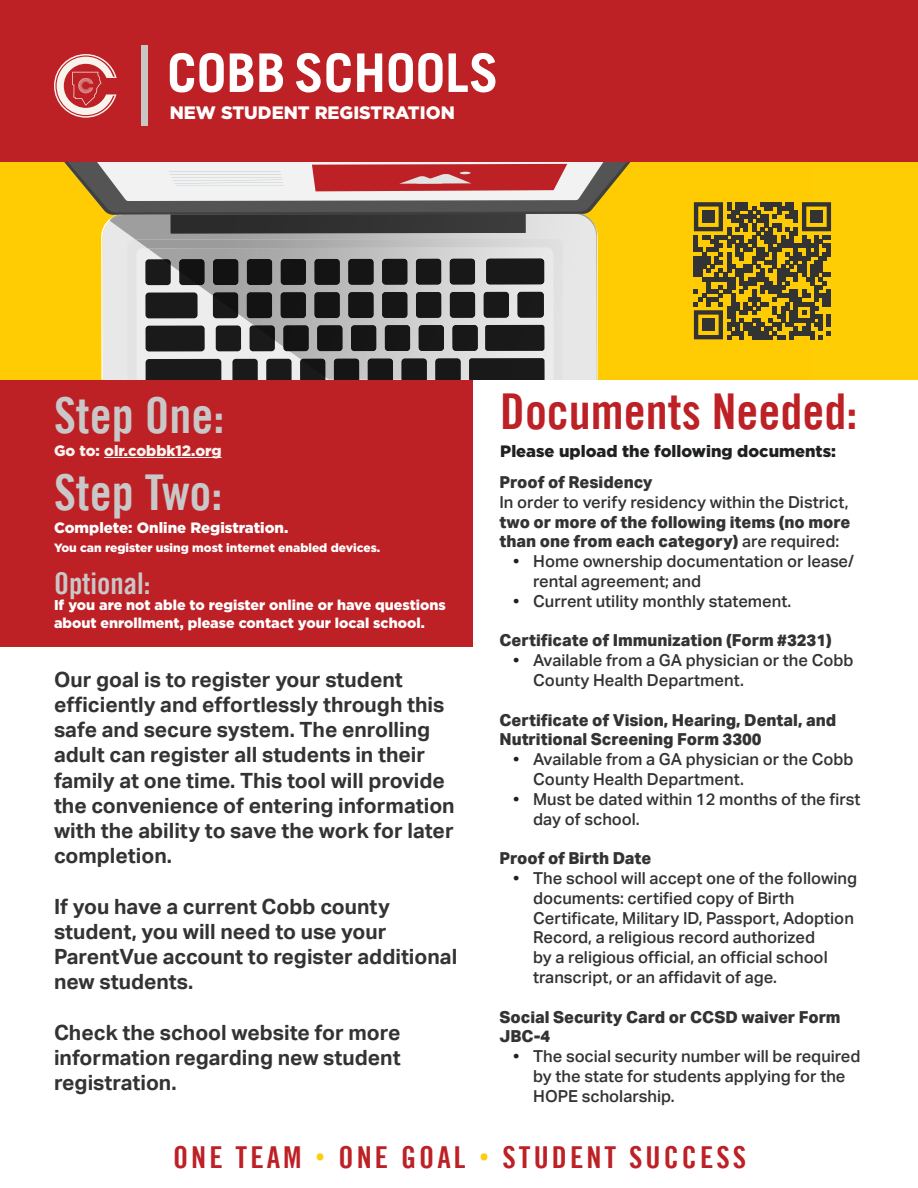
<style>
.page{position:relative;width:918px;height:1188px;background:#fff}
.page>*{position:absolute;margin:0;border:0;box-sizing:border-box;transform-origin:0 0}
.t1{font:49.5px "Trade Gothic LT Bold Cond Twenty";color:#c9c7c7}
.t2{font:49.5px "Trade Gothic LT Bold Cond Twenty";color:#bd2025}
.t3{font:30.3px "Trade Gothic LT Bold Cond Twenty";letter-spacing:.1em;color:#bd2025}
.t4{font:30px "Trade Gothic LT Bold Cond Twenty";color:#c9c7c7}
.t5{font:700 21px/25.2px "Aktiv Grotesk";color:#333}
.t6{font:900 18px "Gotham";color:#fff}
.t7{font:500 16.5px/19.8px "Aktiv Grotesk";color:#333}
.t8{font:800 16.5px/19.8px "Aktiv Grotesk";color:#333}
.t9{font:900 16.5px "Gotham";color:#1f2020}
.t10{font:900 15px "Gotham";color:#fff}
.t11{font:900 15px "Gotham";color:#f8f3ed}
.t12{font:900 14.25px/17.1px "Gotham";color:#fff}
.t13{font:900 12px "Gotham";color:#fff}
.s1{font-weight:500}
.s2{color:#231f20}
.s3{font-family:"Open Sans";color:#fecd08}
</style>
<div class="page">
<div style="left:0;top:0;width:918px;height:162px;background:#bd2025"></div>
<svg style="left:54px;top:54px;width:63px;height:64px"></svg>
<div style="left:141px;top:45px;width:7px;height:81px;background:#c8c7c6"></div>
<svg style="left:170px;top:53px;width:54px;height:39px"></svg>
<svg style="left:230px;top:53px;width:23px;height:39px"></svg>
<svg style="left:259px;top:53px;width:24px;height:39px"></svg>
<svg style="left:296px;top:53px;width:55px;height:39px"></svg>
<svg style="left:357px;top:53px;width:25px;height:39px"></svg>
<svg style="left:389px;top:53px;width:54px;height:39px"></svg>
<svg style="left:449px;top:53px;width:46px;height:39px"></svg>
<div style="left:0;top:380px;width:472px;height:267px;background:#bd2025"></div>
<hr style="left:104px;top:457px;width:118px;height:1px;background:#f8f3ed">
<div style="left:0;top:162px;width:918px;height:218px;background:#ffcd03"></div>
<div style="left:103px;top:234px;width:24px;height:146px;background:#e8e8e8"></div>
<svg style="left:127px;top:240px;width:9px;height:140px"></svg>
<svg style="left:136px;top:248px;width:127px;height:132px;fill:#ededed"></svg>
<div style="left:145px;top:259px;width:26px;height:26px;background:#1a1a1a;border-radius:4px"></div>
<div style="left:213px;top:292px;width:25px;height:26px;background:#1a1a1a;border-radius:4px"></div>
<div style="left:145px;top:292px;width:53px;height:26px;background:#1a1a1a;border-radius:4px"></div>
<div style="left:216px;top:325px;width:25px;height:26px;background:#1a1a1a;border-radius:4px"></div>
<div style="left:146px;top:326px;width:59px;height:25px;background:#1a1a1a;border-radius:4px"></div>
<div style="left:250px;top:325px;width:25px;height:26px;background:#1a1a1a;border-radius:3px"></div>
<svg style="left:232px;top:359px;width:26px;height:21px"></svg>
<div style="left:146px;top:359px;width:75px;height:21px;background:#1a1a1a"></div>
<img style="left:596px;top:234px;width:1px;height:146px">
<div style="left:540px;top:234px;width:56px;height:146px;background:#e7e7e7"></div>
<img style="left:110px;top:234px;width:430px;height:6px">
<img style="left:534px;top:239px;width:29px;height:141px">
<img style="left:136px;top:239px;width:398px;height:9px">
<img style="left:263px;top:248px;width:291px;height:132px">
<img style="left:234px;top:248px;width:30px;height:77px">
<img style="left:176px;top:248px;width:59px;height:48px">
<img style="left:148px;top:248px;width:29px;height:21px">
<svg style="left:163px;top:259px;width:8px;height:6px"></svg>
<img style="left:179px;top:259px;width:26px;height:26px">
<img style="left:213px;top:259px;width:25px;height:26px">
<img style="left:247px;top:259px;width:25px;height:26px">
<img style="left:281px;top:259px;width:25px;height:26px">
<img style="left:314px;top:259px;width:26px;height:26px">
<img style="left:348px;top:259px;width:26px;height:26px">
<img style="left:382px;top:259px;width:25px;height:26px">
<img style="left:416px;top:259px;width:25px;height:26px">
<img style="left:450px;top:259px;width:25px;height:26px">
<img style="left:213px;top:292px;width:25px;height:22px">
<img style="left:247px;top:292px;width:25px;height:26px">
<img style="left:281px;top:292px;width:25px;height:26px">
<img style="left:314px;top:292px;width:26px;height:26px">
<img style="left:348px;top:292px;width:26px;height:26px">
<img style="left:382px;top:292px;width:25px;height:26px">
<img style="left:416px;top:292px;width:25px;height:26px">
<img style="left:450px;top:292px;width:25px;height:26px">
<img style="left:484px;top:292px;width:25px;height:26px">
<img style="left:518px;top:292px;width:26px;height:26px">
<img style="left:254px;top:325px;width:21px;height:16px">
<img style="left:283px;top:325px;width:26px;height:26px">
<img style="left:317px;top:325px;width:26px;height:26px">
<img style="left:351px;top:325px;width:25px;height:26px">
<img style="left:385px;top:325px;width:25px;height:26px">
<img style="left:419px;top:325px;width:25px;height:26px">
<img style="left:452px;top:325px;width:26px;height:26px">
<div style="left:485px;top:325px;width:59px;height:26px;background:#191919"></div>
<img style="left:486px;top:259px;width:58px;height:25px">
<img style="left:301px;top:359px;width:24px;height:18px">
<img style="left:334px;top:359px;width:25px;height:21px">
<img style="left:368px;top:359px;width:25px;height:21px">
<img style="left:402px;top:358px;width:25px;height:22px">
<img style="left:435px;top:358px;width:26px;height:22px">
<div style="left:469px;top:358px;width:75px;height:22px;background:#191919"></div>
<svg style="left:64px;top:162px;width:567px;height:72px"></svg>
<svg style="left:694px;top:202px;width:137px;height:137px"></svg>
<div style="left:702px;top:211px;width:13px;height:12px;background:#333"></div>
<div style="left:810px;top:211px;width:13px;height:12px;background:#333"></div>
<div style="left:702px;top:319px;width:13px;height:12px;background:#333"></div>
<p class="t6" style="left:170px;top:102px;width:287px">NEW STUDENT REGISTRATION</p>
<p class="t1" style="left:54px;top:385px;width:172px">Step One:</p>
<p class="t11" style="left:54px;top:442px;width:169px">Go to: olr.cobbk12.org</p>
<p class="t1" style="left:54px;top:463px;width:170px">Step Two:</p>
<p class="t10" style="left:54px;top:519px;width:236px">Complete: Online Registration.</p>
<p class="t13" style="left:54px;top:541px;width:328px">You can register using most internet enabled devices.</p>
<p class="t4" style="left:54px;top:565px;width:98px">Optional:</p>
<p class="t12" style="left:54px;top:597px;width:393px">If you are not able to register online or have questions about enrollment, please contact your local school.</p>
<p class="t5" style="left:54px;top:667px;width:402px">Our goal is to register your student efficiently and effortlessly through this safe and secure system. The enrolling adult can register all students in their family at one time. This tool will provide the convenience of entering information with the ability to save the work for later completion.</p>
<p class="t5" style="left:54px;top:894px;width:405px">If you have a current Cobb county student, you will need to use your<br>ParentVue account to register additional new students.</p>
<p class="t5" style="left:54px;top:1020px;width:348px;text-align:justify">Check the school website for more information regarding new student registration.</p>
<p class="t2" style="left:500px;top:381px;width:359px">Documents Needed:</p>
<p class="t9" style="left:500px;top:441px;width:337px">Please upload the following documents:</p>
<p class="t8" style="left:500px;top:472px;width:155px">Proof of Residency</p>
<p class="t8" style="left:500px;top:492px;width:352px;text-align:justify"><span class="s1">In order to verify residency within the District, </span>two or more of the following items (no more than one from each category) <span class="s1">are required:</span></p>
<p class="t7" style="left:533px;top:552px;width:322px;text-indent:-20px"><span class="s2">•</span> Home ownership documentation or lease/ rental agreement; and</p>
<p class="t7" style="left:513px;top:591px;width:280px"><span class="s2">•</span> Current utility monthly statement.</p>
<p class="t8" style="left:500px;top:631px;width:334px">Certificate of Immunization (Form #3231)</p>
<p class="t7" style="left:533px;top:651px;width:322px;text-indent:-20px"><span class="s2">•</span> Available from a GA physician or the Cobb<br>County Health Department.</p>
<p class="t8" style="left:500px;top:710px;width:338px">Certificate of Vision, Hearing, Dental, and<br>Nutritional Screening Form 3300</p>
<p class="t7" style="left:533px;top:750px;width:322px;text-indent:-20px"><span class="s2">•</span> Available from a GA physician or the Cobb<br>County Health Department.</p>
<p class="t7" style="left:533px;top:789px;width:329px;text-indent:-20px"><span class="s2">•</span> Must be dated within 12 months of the first day of school.</p>
<p class="t8" style="left:500px;top:849px;width:153px">Proof of Birth Date</p>
<p class="t7" style="left:533px;top:868px;width:325px;text-indent:-20px"><span class="s2">•</span> The school will accept one of the following documents: certified copy of Birth Certificate, Military ID, Passport, Adoption Record, a religious record authorized<br>by a religious official, an official school transcript, or an affidavit of age.</p>
<p class="t8" style="left:500px;top:1007px;width:343px">Social Security Card or CCSD waiver Form<br>JBC-4</p>
<p class="t7" style="left:533px;top:1047px;width:329px;text-indent:-20px"><span class="s2">•</span> The social security number will be required by the state for students applying for the<br>HOPE scholarship.</p>
<h2 class="t3" style="left:173px;top:1138px;width:575px">ONE TEAM <span class="s3">•</span> ONE GOAL <span class="s3">•</span> STUDENT SUCCESS</h2>
</div>
